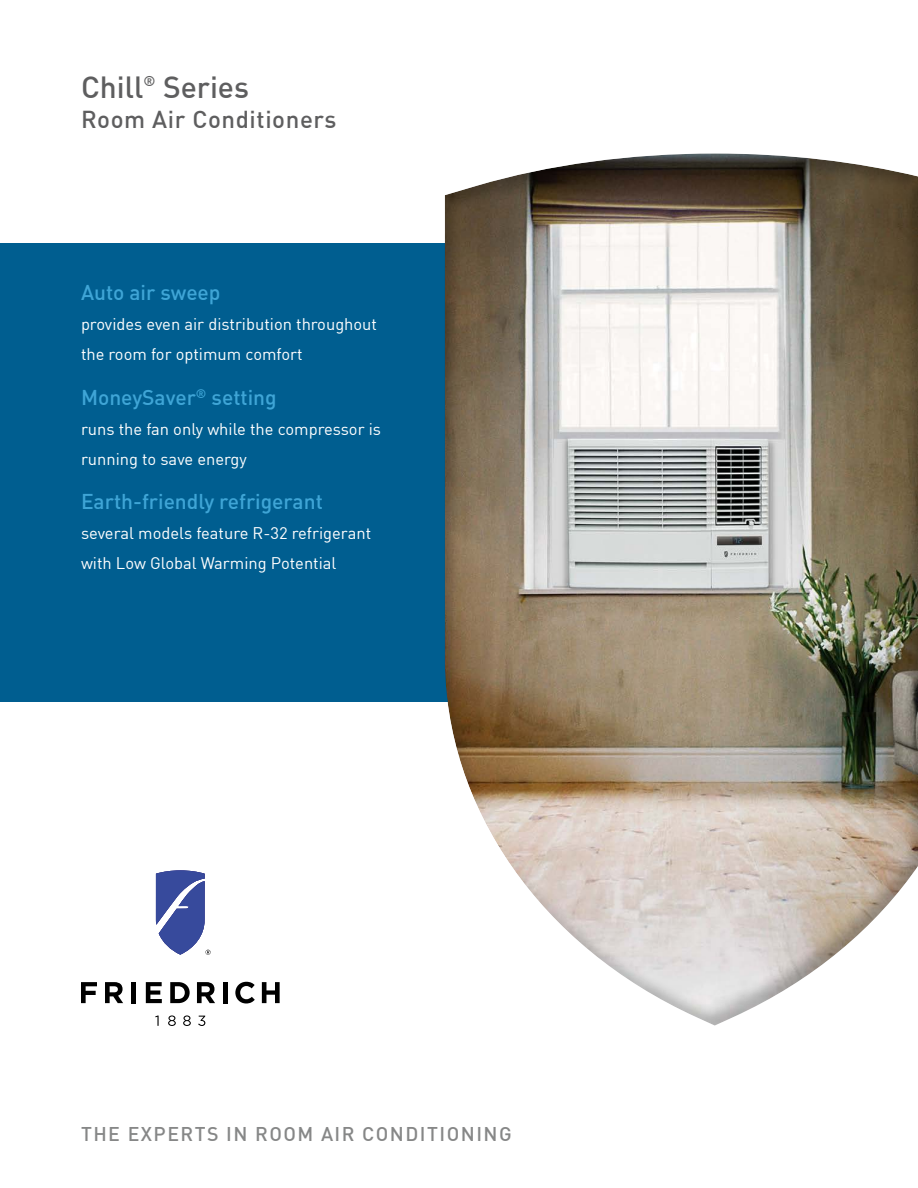
<style>
.page{position:relative;width:918px;height:1188px;background:#fff}
.page>*{position:absolute;margin:0;border:0;box-sizing:border-box;transform-origin:0 0}
.t1{font:500 30px "DIN";color:#5e5e5f}
.t2{font:500 24px "DIN";letter-spacing:.025em;color:#5e5e5f}
.t3{font:500 21px "DIN";color:#3fa5d6}
.t4{font:500 19.5px "DIN";letter-spacing:.075em;color:#868787}
.t5{font:16.5px/30px "DIN";color:#fff}
</style>
<div class="page">
<div style="left:0;top:243px;width:459px;height:459px;background:#005e90"></div>
<div style="left:431px;top:142px;width:487px;height:884px;background:#000;opacity:.25"></div>
<svg style="left:156px;top:870px;width:55px;height:85px"></svg>
<svg style="left:81px;top:982px;width:16px;height:21px"></svg>
<svg style="left:105px;top:982px;width:18px;height:21px"></svg>
<div style="left:131px;top:982px;width:5px;height:21px;background:#000"></div>
<svg style="left:146px;top:982px;width:16px;height:21px"></svg>
<svg style="left:170px;top:982px;width:20px;height:21px"></svg>
<svg style="left:197px;top:982px;width:18px;height:21px"></svg>
<div style="left:223px;top:982px;width:5px;height:21px;background:#000"></div>
<svg style="left:235px;top:982px;width:20px;height:22px"></svg>
<svg style="left:262px;top:982px;width:18px;height:21px"></svg>
<svg style="left:155px;top:1015px;width:50px;height:11px"></svg>
<h1 class="t1" style="left:81px;top:68px;width:170px">Chill<sup>®</sup> Series</h1>
<h2 class="t2" style="left:81px;top:104px;width:257px">Room Air Conditioners</h2>
<p class="t3" style="left:81px;top:279px;width:141px">Auto air sweep</p>
<p class="t5" style="left:81px;top:309px;width:298px">provides even air distribution throughout the room for optimum comfort</p>
<p class="t3" style="left:81px;top:384px;width:197px">MoneySaver<sup>®</sup> setting</p>
<p class="t5" style="left:81px;top:413px;width:302px">runs the fan only while the compressor is running to save energy</p>
<p class="t3" style="left:81px;top:488px;width:243px">Earth-friendly refrigerant</p>
<p class="t5" style="left:81px;top:518px;width:292px">several models feature R-32 refrigerant with Low Global Warming Potential</p>
<p class="t4" style="left:81px;top:1121px;width:432px">THE EXPERTS IN ROOM AIR CONDITIONING</p>
</div>
